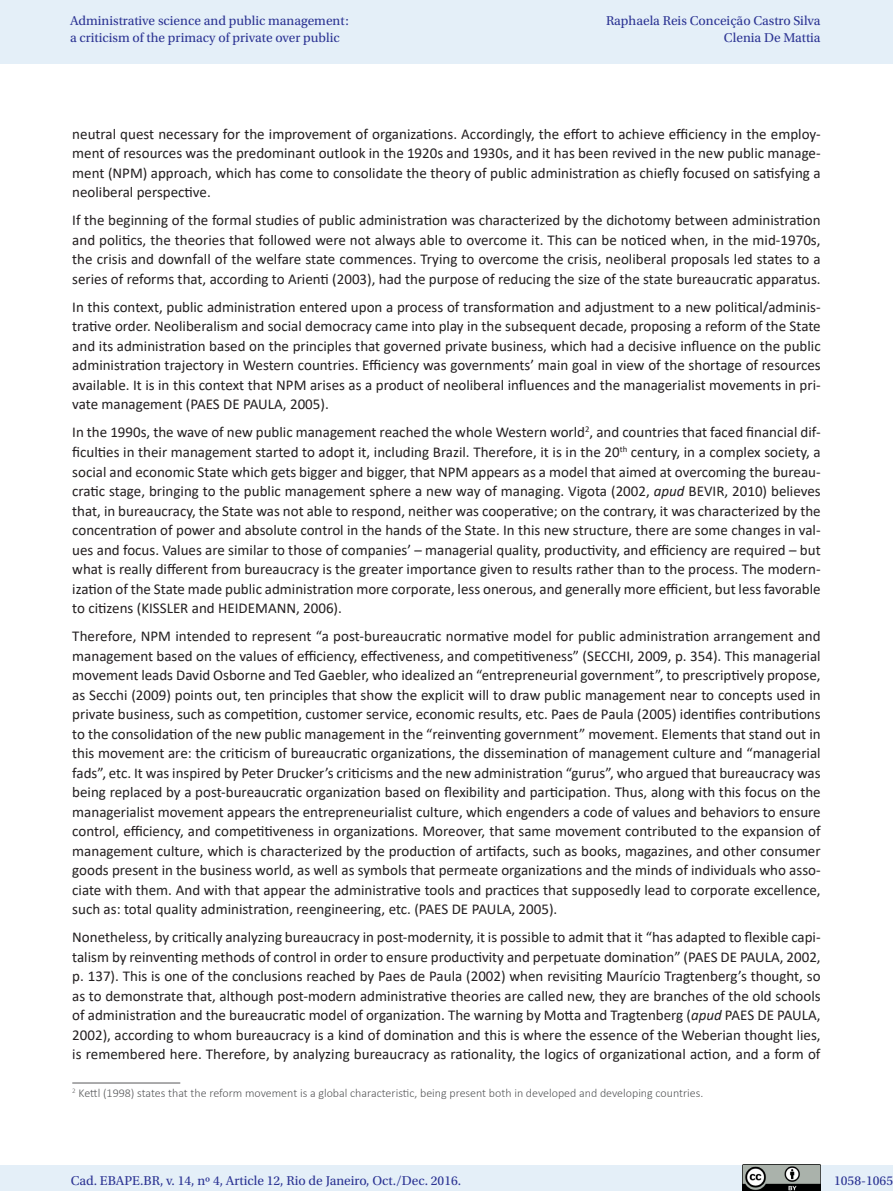
<style>
.page{position:relative;width:893px;height:1191px;background:#fff}
.page>*{position:absolute;margin:0;border:0;box-sizing:border-box;transform-origin:0 0}
._06_0_texto{font:15px/19.5px "Calibri";color:#231f20;text-align:justify}
.t1{font:13.5px/16.5px "Utopia Std";color:#2b3393}
._06_3_nota_de_rodape{font:300 12px "Calibri";color:#57585a}
.s1{font-style:italic}
</style>
<div class="page">
<div style="left:0;top:1164px;width:893px;height:26px;background:#e4eff8"></div>
<img style="left:743px;top:1164px;width:78px;height:27px">
<div style="left:0;top:0;width:893px;height:64px;background:#e4eff8"></div>
<hr style="left:72px;top:1082px;width:108px;height:1px;background:#57585a">
<p class="t1" style="left:70px;top:13px;width:280px">Administrative science and public management: a criticism of the primacy of private over public</p>
<p class="t1" style="left:606px;top:13px;width:216px;text-align:right">Raphaela Reis Conceição Castro Silva<br>Clenia De Mattia</p>
<p class="_06_0_texto" style="left:72px;top:124px;width:750px">neutral quest necessary for the improvement of organizations. Accordingly, the effort to achieve efficiency in the employ&shy;ment of resources was the predominant outlook in the 1920s and 1930s, and it has been revived in the new public manage&shy;ment (NPM) approach, which has come to consolidate the theory of public administration as chiefly focused on satisfying a neoliberal perspective.</p>
<p class="_06_0_texto" style="left:72px;top:210px;width:750px">If the beginning of the formal studies of public administration was characterized by the dichotomy between administration and politics, the theories that followed were not always able to overcome it. This can be noticed when, in the mid-1970s, the crisis and downfall of the welfare state commences. Trying to overcome the crisis, neoliberal proposals led states to a series of reforms that, according to Arienti (2003), had the purpose of reducing the size of the state bureaucratic apparatus.</p>
<p class="_06_0_texto" style="left:72px;top:297px;width:750px">In this context, public administration entered upon a process of transformation and adjustment to a new political/adminis&shy;trative order. Neoliberalism and social democracy came into play in the subsequent decade, proposing a reform of the State and its administration based on the principles that governed private business, which had a decisive influence on the public administration trajectory in Western countries. Efficiency was governments’ main goal in view of the shortage of resources available. It is in this context that NPM arises as a product of neoliberal influences and the managerialist movements in pri&shy;vate management (PAES DE PAULA, 2005).</p>
<p class="_06_0_texto" style="left:72px;top:422px;width:750px">In the 1990s, the wave of new public management reached the whole Western world<sup>2</sup>, and countries that faced financial dif&shy;ficulties in their management started to adopt it, including Brazil. Therefore, it is in the 20<sup>th</sup> century, in a complex society, a social and economic State which gets bigger and bigger, that NPM appears as a model that aimed at overcoming the bureau&shy;cratic stage, bringing to the public management sphere a new way of managing. Vigota (2002, <span class="s1">apud</span> BEVIR, 2010) believes that, in bureaucracy, the State was not able to respond, neither was cooperative; on the contrary, it was characterized by the concentration of power and absolute control in the hands of the State. In this new structure, there are some changes in val&shy;ues and focus. Values are similar to those of companies’ – managerial quality, productivity, and efficiency are required – but what is really different from bureaucracy is the greater importance given to results rather than to the process. The modern&shy;ization of the State made public administration more corporate, less onerous, and generally more efficient, but less favorable to citizens (KISSLER and HEIDEMANN, 2006).</p>
<p class="_06_0_texto" style="left:72px;top:626px;width:750px">Therefore, NPM intended to represent “a post-bureaucratic normative model for public administration arrangement and management based on the values of efficiency, effectiveness, and competitiveness” (SECCHI, 2009, p. 354). This managerial movement leads David Osborne and Ted Gaebler, who idealized an “entrepreneurial government”, to prescriptively propose, as Secchi (2009) points out, ten principles that show the explicit will to draw public management near to concepts used in private business, such as competition, customer service, economic results, etc. Paes de Paula (2005) identifies contributions to the consolidation of the new public management in the “reinventing government” movement. Elements that stand out in this movement are: the criticism of bureaucratic organizations, the dissemination of management culture and “managerial fads”, etc. It was inspired by Peter Drucker’s criticisms and the new administration “gurus”, who argued that bureaucracy was being replaced by a post-bureaucratic organization based on flexibility and participation. Thus, along with this focus on the managerialist movement appears the entrepreneurialist culture, which engenders a code of values and behaviors to ensure control, efficiency, and competitiveness in organizations. Moreover, that same movement contributed to the expansion of management culture, which is characterized by the production of artifacts, such as books, magazines, and other consumer goods present in the business world, as well as symbols that permeate organizations and the minds of individuals who asso&shy;ciate with them. And with that appear the administrative tools and practices that supposedly lead to corporate excellence, such as: total quality administration, reengineering, etc. (PAES DE PAULA, 2005).</p>
<p class="_06_0_texto" style="left:72px;top:927px;width:750px">Nonetheless, by critically analyzing bureaucracy in post-modernity, it is possible to admit that it “has adapted to flexible capi&shy;talism by reinventing methods of control in order to ensure productivity and perpetuate domination” (PAES DE PAULA, 2002, p. 137). This is one of the conclusions reached by Paes de Paula (2002) when revisiting Maurício Tragtenberg’s thought, so as to demonstrate that, although post-modern administrative theories are called new, they are branches of the old schools of administration and the bureaucratic model of organization. The warning by Motta and Tragtenberg (<span class="s1">apud</span> PAES DE PAULA, 2002), according to whom bureaucracy is a kind of domination and this is where the essence of the Weberian thought lies, is remembered here. Therefore, by analyzing bureaucracy as rationality, the logics of organizational action, and a form of</p>
<p class="_06_3_nota_de_rodape" style="left:72px;top:1086px;width:633px"><sup>2</sup> Kettl (1998) states that the reform movement is a global characteristic, being present both in developed and developing countries.</p>
<p class="t1" style="left:71px;top:1172px;width:392px">Cad. EBAPE.BR, v. 14, nº 4, Article 12, Rio de Janeiro, Oct./Dec. 2016.</p>
<p class="t1" style="left:834px;top:1172px;width:60px">1058-1065</p>
</div>
